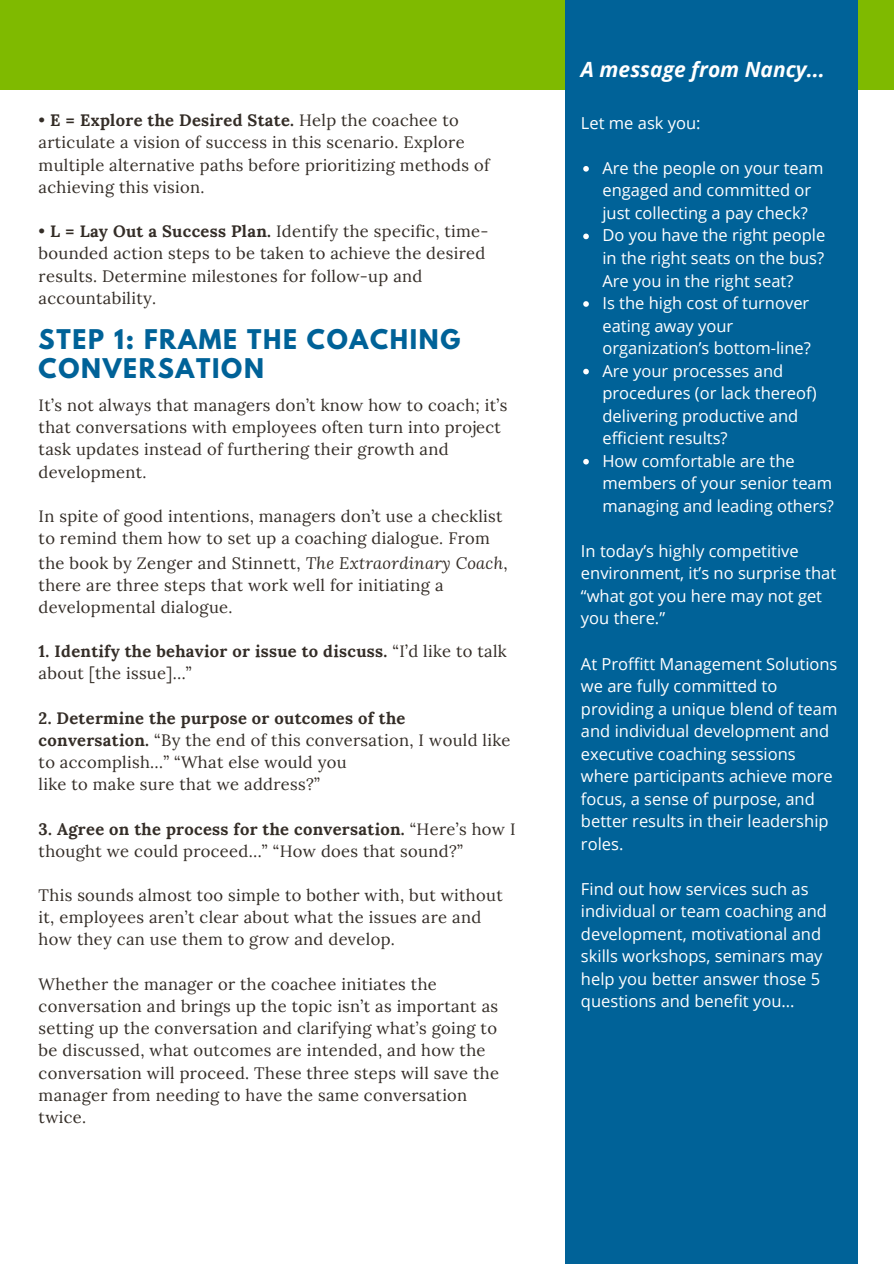
<style>
.page{position:relative;width:894px;height:1264px;background:#fff}
.page>*{position:absolute;margin:0;border:0;box-sizing:border-box;transform-origin:0 0}
.t1{font:700 24px/29.2px "League Spartan";letter-spacing:.07em;color:#006298}
.t2{font:italic 700 21px "Open Sans";color:#fff}
.t3{font:16.5px/22.2px "Lora";letter-spacing:.02em;color:#342d27}
.t4{font:16.5px/22.5px "Open Sans";color:#fff}
.t5{font:700 16.5px/22.2px "Lora";letter-spacing:.02em;color:#342d27}
.s1{font-weight:700}
.s2{font-style:italic}
.s3{font-weight:400}
</style>
<div class="page">
<div style="left:0;top:0;width:893px;height:89px;background:#7fba00"></div>
<div style="left:564px;top:0;width:293px;height:1263px;background:#006298"></div>
<svg style="left:583px;top:166px;width:5px;height:6px"></svg>
<svg style="left:583px;top:233px;width:5px;height:6px"></svg>
<svg style="left:583px;top:301px;width:5px;height:6px"></svg>
<svg style="left:583px;top:369px;width:5px;height:5px"></svg>
<svg style="left:583px;top:459px;width:5px;height:5px"></svg>
<p class="t3" style="left:39px;top:109px;width:452px">• <span class="s1">E = Explore the Desired State.</span> Help the coachee to articulate a vision of success in this scenario. Explore multiple alternative paths before prioritizing methods of achieving this vision.</p>
<p class="t3" style="left:39px;top:220px;width:451px">• <span class="s1">L = Lay Out a Success Plan.</span> Identify the specific, time&shy;bounded action steps to be taken to achieve the desired results. Determine milestones for follow-up and accountability.</p>
<h1 class="t1" style="left:39px;top:327px;width:423px">STEP 1: FRAME THE COACHING<br>CONVERSATION</h1>
<p class="t3" style="left:39px;top:394px;width:470px">It’s not always that managers don’t know how to coach; it’s that conversations with employees often turn into project task updates instead of furthering their growth and development.</p>
<p class="t3" style="left:39px;top:505px;width:465px">In spite of good intentions, managers don’t use a checklist to remind them how to set up a coaching dialogue. From</p>
<p class="t3" style="left:39px;top:551px;width:470px">the book by Zenger and Stinnett, <span class="s2">The Extraordinary Coach</span>, there are three steps that work well for initiating a developmental dialogue.</p>
<p class="t5" style="left:39px;top:640px;width:469px">1. Identify the behavior or issue to discuss. <span class="s3">“I’d like to talk about [the issue]…”</span></p>
<p class="t3" style="left:39px;top:706px;width:473px"><span class="s1">2. Determine the purpose or outcomes of the conversation.</span> “By the end of this conversation, I would like to accomplish…” “What else would you<br>like to make sure that we address?”</p>
<p class="t3" style="left:39px;top:817px;width:478px"><span class="s1">3. Agree on the process for the conversation.</span> “Here’s how I thought we could proceed…” “How does that sound?”</p>
<p class="t3" style="left:39px;top:884px;width:465px">This sounds almost too simple to bother with, but without it, employees aren’t clear about what the issues are and how they can use them to grow and develop.</p>
<p class="t3" style="left:39px;top:972px;width:462px">Whether the manager or the coachee initiates the conversation and brings up the topic isn’t as important as setting up the conversation and clarifying what’s going to be discussed, what outcomes are intended, and how the conversation will proceed. These three steps will save the manager from needing to have the same conversation twice.</p>
<p class="t2" style="left:580px;top:55px;width:245px">A message from Nancy...</p>
<p class="t4" style="left:580px;top:111px;width:121px">Let me ask you:</p>
<p class="t4" style="left:602px;top:156px;width:233px">Are the people on your team engaged and committed or just collecting a pay check?<br>Do you have the right people in the right seats on the bus?<br>Are you in the right seat?<br>Is the high cost of turnover eating away your organization’s bottom-line?<br>Are your processes and procedures (or lack thereof) delivering productive and efficient results?<br>How comfortable are the members of your senior team managing and leading others?</p>
<p class="t4" style="left:580px;top:539px;width:257px">In today’s highly competitive environment, it’s no surprise that “what got you here may not get you there.”</p>
<p class="t4" style="left:580px;top:652px;width:258px">At Proffitt Management Solutions we are fully committed to providing a unique blend of team and individual development and executive coaching sessions where participants achieve more focus, a sense of purpose, and better results in their leadership roles.</p>
<p class="t4" style="left:580px;top:877px;width:247px">Find out how services such as individual or team coaching and development, motivational and skills workshops, seminars may help you better answer those 5 questions and benefit you...</p>
</div>
